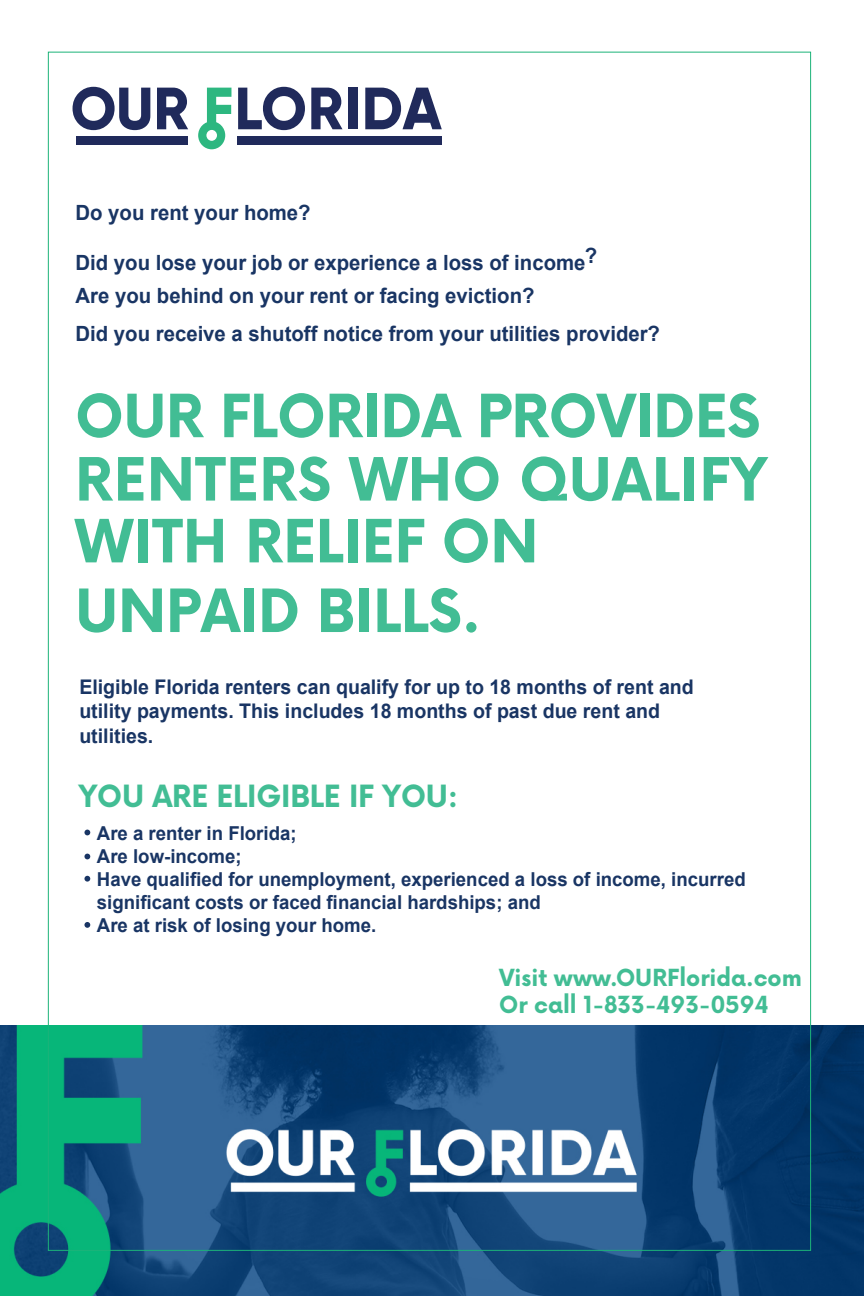
<style>
.page{position:relative;width:864px;height:1296px;background:#fff}
.page>*{position:absolute;margin:0;border:0;box-sizing:border-box;transform-origin:0 0}
.t1{font:700 58.05px/62.6px "Now";color:#42bd94}
.t2{font:700 29.85px "Now";letter-spacing:-.005em;color:#42bd94}
.t3{font:700 23px/27.6px "Now";color:#42bd94}
.t4{font:700 21px/33.1px "Arial";color:#193564}
.t5{font:700 20.2px/24.2px "Arial";color:#193564}
.t6{font:700 19.2px/23.1px "Arial";color:#193564}
</style>
<div class="page">
<svg style="left:198px;top:88px;width:33px;height:61px"></svg>
<svg style="left:73px;top:87px;width:77px;height:43px"></svg>
<svg style="left:157px;top:88px;width:31px;height:41px"></svg>
<svg style="left:238px;top:87px;width:67px;height:43px"></svg>
<svg style="left:311px;top:88px;width:32px;height:41px"></svg>
<div style="left:348px;top:88px;width:9px;height:41px;background:#202a5b"></div>
<svg style="left:365px;top:88px;width:77px;height:41px"></svg>
<div style="left:76px;top:136px;width:112px;height:9px;background:#202a5b"></div>
<div style="left:238px;top:136px;width:204px;height:9px;background:#202a5b"></div>
<img style="left:0;top:1025px;width:864px;height:271px">
<svg style="left:84px;top:830px;width:6px;height:5px"></svg>
<svg style="left:84px;top:876px;width:6px;height:6px"></svg>
<svg style="left:84px;top:854px;width:6px;height:5px"></svg>
<svg style="left:84px;top:922px;width:6px;height:6px"></svg>
<p class="t4" style="left:76px;top:196px;width:237px">Do you rent your home?</p>
<p class="t4" style="left:76px;top:246px;width:523px">Did you lose your job or experience a loss of income?<br>Are you behind on your rent or facing eviction?</p>
<p class="t4" style="left:76px;top:317px;width:586px">Did you receive a shutoff notice from your utilities provider?</p>
<h1 class="t1" style="left:75px;top:383px;width:694px">OUR FLORIDA PROVIDES<br>RENTERS WHO QUALIFY<br>WITH RELIEF ON</h1>
<h1 class="t1" style="left:75px;top:578px;width:407px">UNPAID BILLS.</h1>
<p class="t5" style="left:79px;top:675px;width:616px">Eligible Florida renters can qualify for up to 18 months of rent and utility payments. This includes 18 months of past due rent and utilities.</p>
<h2 class="t2" style="left:78px;top:774px;width:381px">YOU ARE ELIGIBLE IF YOU:</h2>
<p class="t6" style="left:97px;top:822px;width:650px">Are a renter in Florida;<br>Are low-income;<br>Have qualified for unemployment, experienced a loss of income, incurred significant costs or faced financial hardships; and<br>Are at risk of losing your home.</p>
<p class="t3" style="left:499px;top:963px;width:304px">Visit www.OURFlorida.com<br>Or call 1-833-493-0594</p>
</div>
